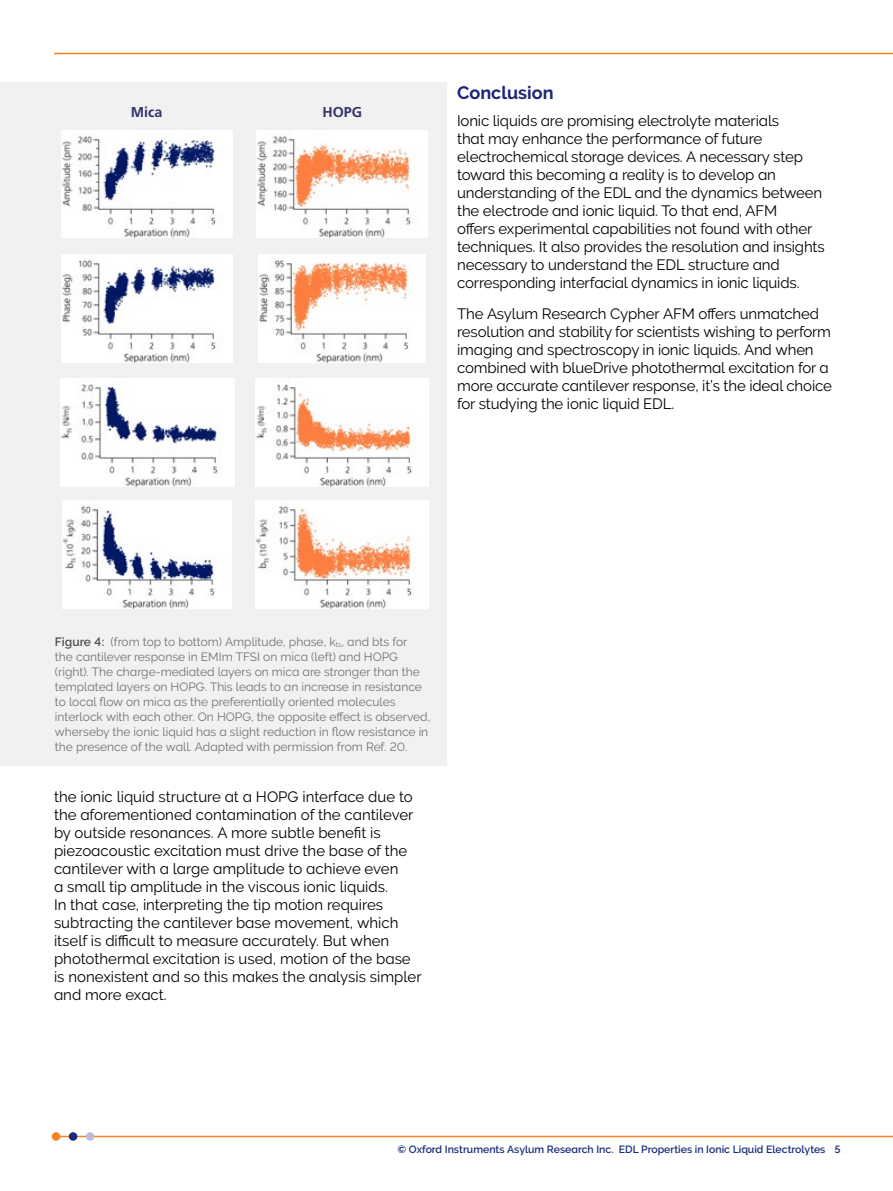
<style>
.page{position:relative;width:893px;height:1191px;background:#fff}
.page>*{position:absolute;margin:0;border:0;box-sizing:border-box;transform-origin:0 0}
.t1{font:18px "Oxford Raleway Bold";color:#1c2674}
.t2{font:15px/18px "Oxford Raleway Regular";letter-spacing:-.01em;color:#000}
.t3{font:700 14.25px "Frutiger LT Std";color:#323267}
.t4{font:12px/15px "Oxford Raleway Regular";color:#717275}
.t5{font:700 10.5px "Oxford Raleway Semi";color:#1b2b79}
.s1{font-family:"Oxford Raleway Semi";font-weight:700;color:#4d4d4f}
</style>
<div class="page">
<hr style="left:56px;top:1135px;width:837px;height:2px;background:#f5841f">
<div style="left:52px;top:1132px;width:8px;height:8px;background:#f5841f;border-radius:50%"></div>
<div style="left:69px;top:1132px;width:8px;height:8px;background:#1b2b79;border-radius:50%"></div>
<div style="left:86px;top:1132px;width:8px;height:8px;background:#bdbdd9;border-radius:50%"></div>
<hr style="left:54px;top:53px;width:839px;height:1px;background:#f5841f">
<div style="left:0;top:82px;width:447px;height:683px;background:#f1f1f2"></div>
<img style="left:61px;top:130px;width:172px;height:108px">
<img style="left:256px;top:130px;width:172px;height:108px">
<img style="left:255px;top:500px;width:174px;height:108px">
<img style="left:63px;top:500px;width:169px;height:108px">
<img style="left:255px;top:379px;width:174px;height:108px">
<img style="left:60px;top:379px;width:174px;height:108px">
<img style="left:61px;top:254px;width:172px;height:108px">
<img style="left:258px;top:254px;width:167px;height:108px">
<p class="t3" style="left:131px;top:104px;width:33px">Mica</p>
<p class="t3" style="left:322px;top:104px;width:41px">HOPG</p>
<p class="t1" style="left:457px;top:83px;width:98px">Conclusion</p>
<p class="t2" style="left:457px;top:112px;width:369px">Ionic liquids are promising electrolyte materials<br>that may enhance the performance of future electrochemical storage devices. A necessary step toward this becoming a reality is to develop an understanding of the EDL and the dynamics between the electrode and ionic liquid. To that end, AFM<br>offers experimental capabilities not found with other techniques. It also provides the resolution and insights necessary to understand the EDL structure and corresponding interfacial dynamics in ionic liquids.</p>
<p class="t2" style="left:457px;top:305px;width:376px">The Asylum Research Cypher AFM offers unmatched resolution and stability for scientists wishing to perform imaging and spectroscopy in ionic liquids. And when combined with blueDrive photothermal excitation for a more accurate cantilever response, it’s the ideal choice for studying the ionic liquid EDL.</p>
<p class="t4" style="left:55px;top:634px;width:377px"><span class="s1">Figure 4:</span> (from top to bottom) Amplitude, phase, k<sub>ts</sub>, and bts for<br>the cantilever response in EMIm TFSI on mica (left) and HOPG (right). The charge-mediated layers on mica are stronger than the templated layers on HOPG. This leads to an increase in resistance to local flow on mica as the preferentially oriented molecules interlock with each other. On HOPG, the opposite effect is observed, wherseby the ionic liquid has a slight reduction in flow resistance in the presence of the wall. Adapted with permission from Ref. 20.</p>
<p class="t2" style="left:54px;top:787px;width:369px">the ionic liquid structure at a HOPG interface due to the aforementioned contamination of the cantilever by outside resonances. A more subtle benefit is piezoacoustic excitation must drive the base of the cantilever with a large amplitude to achieve even<br>a small tip amplitude in the viscous ionic liquids.<br>In that case, interpreting the tip motion requires subtracting the cantilever base movement, which itself is difficult to measure accurately. But when photothermal excitation is used, motion of the base is nonexistent and so this makes the analysis simpler and more exact.</p>
<p class="t5" style="left:397px;top:1143px;width:445px">© Oxford Instruments Asylum Research Inc. EDL Properties in Ionic Liquid Electrolytes 5</p>
</div>
